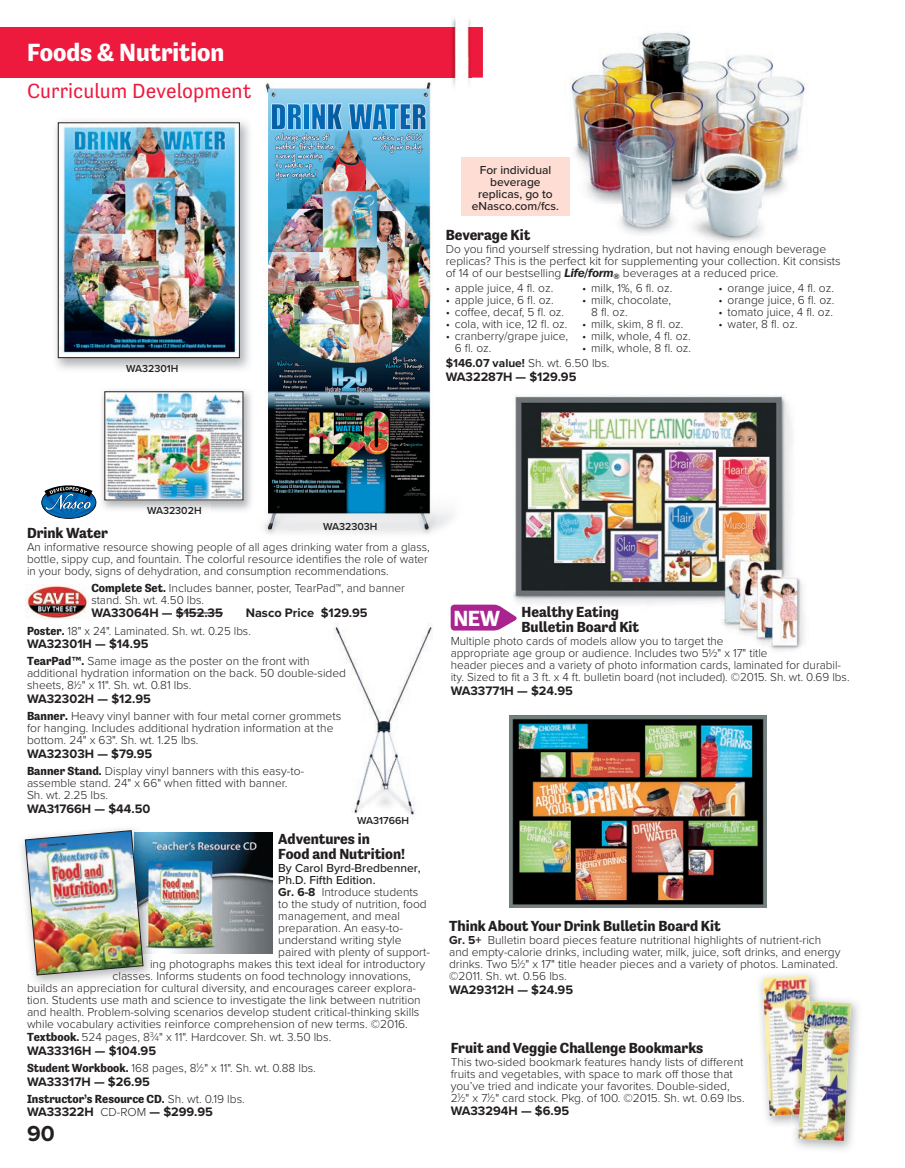
<style>
.page{position:relative;width:905px;height:1168px;background:#fff}
.page>*{position:absolute;margin:0;border:0;box-sizing:border-box;transform-origin:0 0}
.t1{font:700 25.5px "Tenso";color:#fff}
.t2{font:700 22.5px "Tenso";color:#fff}
.t3{font:700 22.5px "Proxima Nova";color:#231f20}
.t4{font:21px "Tenso";color:#ed1a3e}
.t5{font:700 15px/15.8px "Tenso";color:#231f20}
.t6{font:700 12.75px "Proxima Nova";color:#231f20}
.t7{font:300 12px/12px "Proxima Nova";color:#231f20}
.t8{font:500 12px/12px "Proxima Nova";color:#231f20;text-align:center}
.t9{font:700 12px "Tenso";color:#231f20}
.t10{font:600 10.5px "Proxima Nova";color:#231f20}
.s1{font-family:"Franklin Gothic IT Cby BT";font-weight:600;font-style:italic}
.s2{font-weight:700}
.s3{font-family:"Tenso";font-weight:700}
.s4{font-size:7.2px}
.s5{font-family:"Proxima Nova";font-weight:300}
.s6{font-weight:300;font-size:12px}
</style>
<div class="page">
<img style="left:154px;top:833px;width:118px;height:121px">
<div style="left:0;top:27px;width:482px;height:50px;background:#ed1a3e"></div>
<img style="left:452px;top:18px;width:31px;height:60px">
<img style="left:452px;top:27px;width:30px;height:50px">
<img style="left:509px;top:716px;width:257px;height:191px">
<img style="left:564px;top:32px;width:242px;height:210px">
<img style="left:212px;top:77px;width:260px;height:457px">
<img style="left:102px;top:387px;width:152px;height:125px">
<img style="left:107px;top:394px;width:134px;height:104px">
<img style="left:334px;top:623px;width:99px;height:196px">
<img style="left:55px;top:117px;width:198px;height:256px">
<img style="left:60px;top:125px;width:177px;height:231px">
<div style="left:58px;top:123px;width:181px;height:235px;border:1px solid #231f20"></div>
<div style="left:461px;top:158px;width:108px;height:58px;background:#fdddd4"></div>
<hr style="left:176px;top:612px;width:47px;height:1px;background:#231f20">
<img style="left:762px;top:976px;width:47px;height:140px">
<img style="left:795px;top:999px;width:63px;height:151px">
<img style="left:791px;top:995px;width:35px;height:133px">
<img style="left:791px;top:995px;width:18px;height:119px">
<img style="left:798px;top:1002px;width:52px;height:139px">
<img style="left:798px;top:1001px;width:28px;height:127px">
<img style="left:799px;top:1001px;width:16px;height:113px">
<img style="left:22px;top:829px;width:132px;height:155px">
<img style="left:25px;top:830px;width:118px;height:145px">
<img style="left:479px;top:395px;width:325px;height:256px">
<svg style="left:450px;top:604px;width:68px;height:26px;background:#b84ba3"></svg>
<img style="left:26px;top:584px;width:62px;height:34px">
<svg style="left:41px;top:485px;width:55px;height:34px"></svg>
<h1 class="t1" style="left:27px;top:38px;width:199px">Foods &amp; Nutrition</h1>
<h3 class="t4" style="left:27px;top:79px;width:226px">Curriculum Development</h3>
<p class="t10" style="left:126px;top:362px;width:54px">WA32301H</p>
<p class="t8" style="left:472px;top:164px;width:89px">For individual beverage replicas, go to eNasco.com/fcs.</p>
<p class="t5" style="left:446px;top:227px;width:86px">Beverage Kit</p>
<p class="t7" style="left:446px;top:243px;width:396px">Do you find yourself stressing hydration, but not having enough beverage replicas? This is the perfect kit for supplementing your collection. Kit consists of 14 of our bestselling <span class="s1">Life/form</span><sub>®</sub> beverages at a reduced price.</p>
<p class="t7" style="left:446px;top:282px;width:109px">• apple juice, 4 fl. oz.</p>
<p class="t7" style="left:446px;top:294px;width:110px">• apple juice, 6 fl. oz.</p>
<p class="t7" style="left:446px;top:306px;width:120px">• coffee, decaf, 5 fl. oz.</p>
<p class="t7" style="left:446px;top:318px;width:123px">• cola, with ice, 12 fl. oz.</p>
<p class="t7" style="left:455px;top:330px;width:115px;text-indent:-9px">• cranberry/grape juice,<br>6 fl. oz.</p>
<p class="t7" style="left:582px;top:282px;width:92px">• milk, 1%, 6 fl. oz.</p>
<p class="t7" style="left:591px;top:294px;width:81px;text-indent:-9px">• milk, chocolate,<br>8 fl. oz.</p>
<p class="t7" style="left:582px;top:318px;width:103px">• milk, skim, 8 fl. oz.</p>
<p class="t7" style="left:582px;top:330px;width:110px">• milk, whole, 4 fl. oz.</p>
<p class="t7" style="left:582px;top:342px;width:110px">• milk, whole, 8 fl. oz.</p>
<p class="t7" style="left:718px;top:282px;width:117px">• orange juice, 4 fl. oz.</p>
<p class="t7" style="left:718px;top:294px;width:117px">• orange juice, 6 fl. oz.</p>
<p class="t7" style="left:718px;top:306px;width:116px">• tomato juice, 4 fl. oz.</p>
<p class="t7" style="left:718px;top:318px;width:81px">• water, 8 fl. oz.</p>
<p class="t7" style="left:446px;top:357px;width:165px"><span class="s2">$146.07 value!</span> Sh. wt. 6.50 lbs.</p>
<p class="t6" style="left:446px;top:369px;width:132px">WA32287H — $129.95</p>
<p class="t10" style="left:147px;top:505px;width:56px">WA32302H</p>
<p class="t10" style="left:323px;top:521px;width:56px">WA32303H</p>
<p class="t5" style="left:27px;top:525px;width:82px">Drink Water</p>
<p class="t7" style="left:27px;top:541px;width:404px">An informative resource showing people of all ages drinking water from a glass, bottle, sippy cup, and fountain. The colorful resource identifies the role of water in your body, signs of dehydration, and consumption recommendations.</p>
<p class="t7" style="left:91px;top:582px;width:315px"><span class="s3">Complete Set.</span> Includes banner, poster, TearPad™, and banner stand. Sh. wt. 4.50 lbs.</p>
<p class="t6" style="left:91px;top:605px;width:133px">WA33064H — $152.35</p>
<p class="t6" style="left:246px;top:605px;width:123px">Nasco Price $129.95</p>
<p class="t7" style="left:27px;top:625px;width:225px"><span class="s3">Poster.</span> 18" x 24". Laminated. Sh. wt. 0.25 lbs.</p>
<p class="t6" style="left:27px;top:636px;width:123px">WA32301H — $14.95</p>
<p class="t7" style="left:27px;top:656px;width:320px"><span class="s3">TearPad™.</span> Same image as the poster on the front with additional hydration information on the back. 50 double-sided sheets, 8<sup>1</sup>⁄<span class="s4">2</span>" x 11". Sh. wt. 0.81 lbs.</p>
<p class="t6" style="left:27px;top:691px;width:125px">WA32302H — $12.95</p>
<p class="t7" style="left:27px;top:710px;width:316px"><span class="s3">Banner.</span> Heavy vinyl banner with four metal corner grommets for hanging. Includes additional hydration information at the bottom. 24" x 63". Sh. wt. 1.25 lbs.</p>
<p class="t6" style="left:27px;top:746px;width:127px">WA32303H — $79.95</p>
<p class="t7" style="left:27px;top:765px;width:278px"><span class="s3">Banner Stand.</span> Display vinyl banners with this easy-to&shy;assemble stand. 24" x 66" when fitted with banner.<br>Sh. wt. 2.25 lbs.</p>
<p class="t6" style="left:27px;top:800px;width:125px">WA31766H — $44.50</p>
<p class="t10" style="left:357px;top:814px;width:53px">WA31766H</p>
<p class="t5" style="left:278px;top:830px;width:128px">Adventures in<br>Food and Nutrition!</p>
<p class="t8" style="left:278px;top:863px;width:144px">By Carol Byrd-Bredbenner,</p>
<p class="t8" style="left:278px;top:875px;width:99px">Ph.D. Fifth Edition.</p>
<p class="t7" style="left:278px;top:886px;width:141px"><span class="s2">Gr. 6-8</span> Introduce students</p>
<p class="t7" style="left:278px;top:898px;width:150px">to the study of nutrition, food</p>
<p class="t7" style="left:278px;top:910px;width:123px">management, and meal</p>
<p class="t7" style="left:278px;top:922px;width:126px">preparation. An easy-to-</p>
<p class="t7" style="left:278px;top:934px;width:125px">understand writing style</p>
<p class="t7" style="left:278px;top:946px;width:153px">paired with plenty of support-</p>
<p class="t7" style="left:150px;top:958px;width:277px">ing photographs makes this text ideal for introductory</p>
<p class="t7" style="left:112px;top:970px;width:300px">classes. Informs students on food technology innovations,</p>
<p class="t7" style="left:27px;top:982px;width:390px">builds an appreciation for cultural diversity, and encourages career explora-</p>
<p class="t7" style="left:27px;top:994px;width:395px">tion. Students use math and science to investigate the link between nutrition</p>
<p class="t7" style="left:27px;top:1006px;width:394px">and health. Problem-solving scenarios develop student critical-thinking skills</p>
<p class="t7" style="left:27px;top:1018px;width:382px">while vocabulary activities reinforce comprehension of new terms. ©2016.</p>
<p class="t7" style="left:27px;top:1031px;width:306px"><span class="s3">Textbook.</span> 524 pages, 8<sup>3</sup>⁄<span class="s4">4</span>" x 11". Hardcover. Sh. wt. 3.50 lbs.</p>
<p class="t6" style="left:27px;top:1043px;width:131px">WA33316H — $104.95</p>
<p class="t7" style="left:27px;top:1062px;width:290px"><span class="s3">Student Workbook.</span> 168 pages, 8<sup>1</sup>⁄<span class="s4">2</span>" x 11". Sh. wt. 0.88 lbs.</p>
<p class="t6" style="left:27px;top:1073px;width:124px">WA33317H — $26.95</p>
<p class="t9" style="left:27px;top:1092px;width:219px">Instructor’s Resource CD. <span class="s5">Sh. wt. 0.19 lbs.</span></p>
<p class="t6" style="left:27px;top:1104px;width:187px">WA33322H <span class="s6">CD-ROM</span> — $299.95</p>
<h2 class="t3" style="left:27px;top:1120px;width:29px">90</h2>
<p class="t5" style="left:521px;top:603px;width:119px">Healthy Eating<br>Bulletin Board Kit</p>
<p class="t7" style="left:450px;top:635px;width:400px">Multiple photo cards of models allow you to target the<br>appropriate age group or audience. Includes two 51⁄2" x 17" title<br>header pieces and a variety of photo information cards, laminated for durabil&shy;ity. Sized to fit a 3 ft. x 4 ft. bulletin board (not included). ©2015. Sh. wt. 0.69 lbs.</p>
<p class="t6" style="left:450px;top:683px;width:124px">WA33771H — $24.95</p>
<h2 class="t2" style="left:453px;top:605px;width:48px">NEW</h2>
<p class="t5" style="left:449px;top:918px;width:273px">Think About Your Drink Bulletin Board Kit</p>
<p class="t7" style="left:449px;top:934px;width:393px"><span class="s2">Gr. 5+</span> Bulletin board pieces feature nutritional highlights of nutrient-rich and empty-calorie drinks, including water, milk, juice, soft drinks, and energy drinks. Two 5<sup>1</sup>⁄<span class="s4">2</span>" x 17" title header pieces and a variety of photos. Laminated. ©2011. Sh. wt. 0.56 lbs.</p>
<p class="t6" style="left:449px;top:982px;width:125px">WA29312H — $24.95</p>
<p class="t5" style="left:450px;top:1040px;width:254px">Fruit and Veggie Challenge Bookmarks</p>
<p class="t7" style="left:450px;top:1056px;width:295px">This two-sided bookmark features handy lists of different fruits and vegetables, with space to mark off those that you’ve tried and indicate your favorites. Double-sided, 2<sup>1</sup>⁄<span class="s4">2</span>" x 7<sup>1</sup>⁄<span class="s4">2</span>" card stock. Pkg. of 100. ©2015. Sh. wt. 0.69 lbs.</p>
<p class="t6" style="left:450px;top:1103px;width:120px">WA33294H — $6.95</p>
</div>
